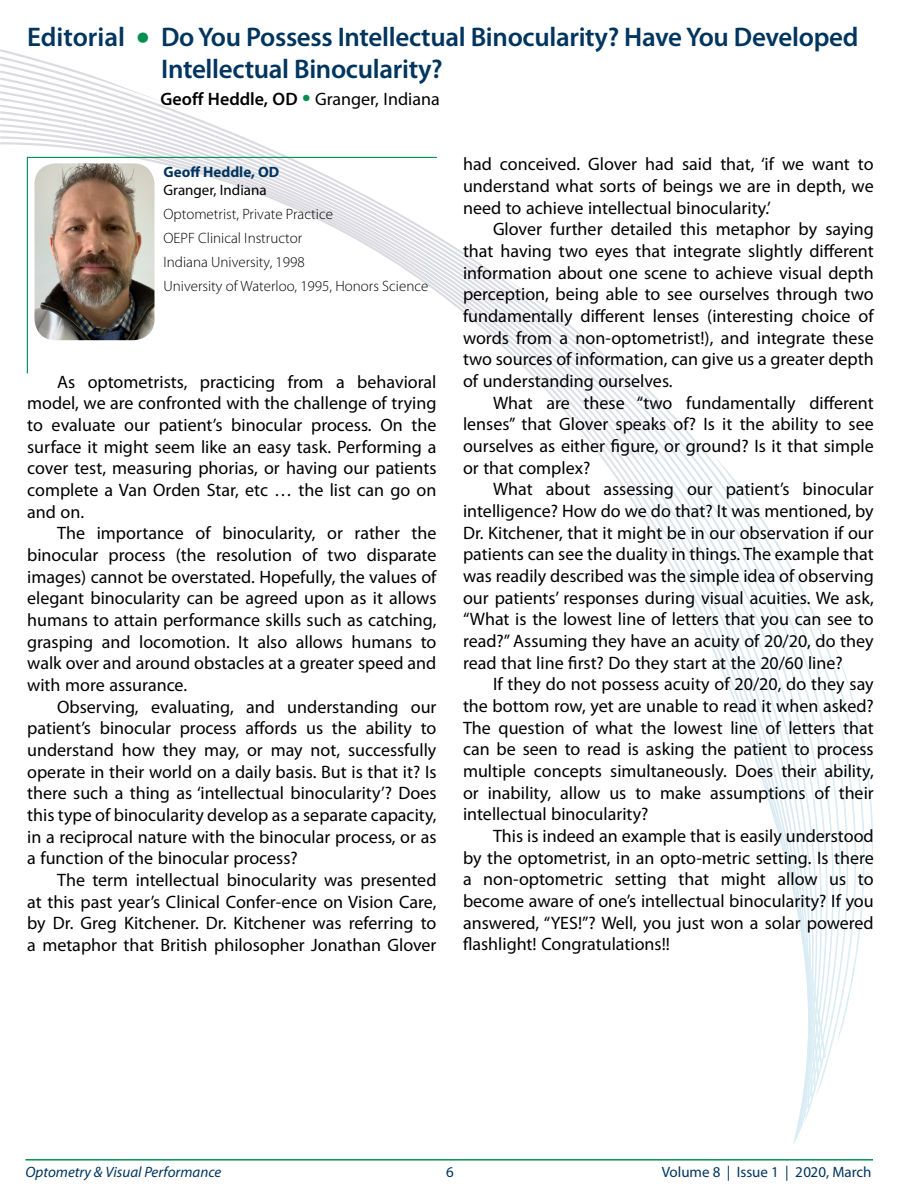
<style>
.page{position:relative;width:900px;height:1200px;background:#fff}
.page>*{position:absolute;margin:0;border:0;box-sizing:border-box;transform-origin:0 0}
.t1{font:600 27px/31.5px "Myriad Pro";letter-spacing:-.01em;color:#00355f}
.t2{font:18px/21.6px "Myriad Pro";color:#000;text-align:justify}
.t3{font:300 15px/24px "Myriad Pro";color:#000}
.t4{font:italic 15px "Myriad Pro";color:#00355f}
.t5{font:15px "Myriad Pro";color:#00355f}
.t6{font:15px "Myriad Pro";color:#000}
.t7{font:700 15px "Myriad Pro";color:#00355f}
.s1{font-size:43.5px;color:#008f51}
.s2{font-weight:600}
.s3{font-weight:600;font-size:27px;color:#008f51}
</style>
<div class="page">
<hr style="left:26px;top:1159px;width:847px;height:2px;background:#008f51">
<svg style="left:0;top:106px;width:493px;height:232px"></svg>
<svg style="left:493px;top:272px;width:114px;height:193px"></svg>
<svg style="left:0;top:49px;width:164px;height:57px"></svg>
<svg style="left:607px;top:357px;width:99px;height:278px"></svg>
<svg style="left:706px;top:453px;width:109px;height:366px"></svg>
<svg style="left:774px;top:616px;width:99px;height:529px"></svg>
<svg style="left:26px;top:156px;width:412px;height:218px"></svg>
<h1 class="t1" style="left:161px;top:22px;width:699px;text-indent:-134px">Editorial <span class="s1">•</span> Do You Possess Intellectual Binocularity? Have You Developed<br>Intellectual Binocularity?</h1>
<p class="t2" style="left:161px;top:89px;width:281px"><span class="s2">Geoff Heddle, OD</span> <span class="s3">•</span> Granger, Indiana</p>
<p class="t7" style="left:164px;top:164px;width:117px">Geoff Heddle, OD</p>
<p class="t6" style="left:164px;top:182px;width:105px">Granger, Indiana</p>
<p class="t3" style="left:164px;top:202px;width:266px">Optometrist, Private Practice<br>OEPF Clinical Instructor<br>Indiana University, 1998<br>University of Waterloo, 1995, Honors Science</p>
<p class="t2" style="left:27px;top:371px;width:411px;text-indent:30px">As optometrists, practicing from a behavioral model, we are confronted with the challenge of trying to evaluate our patient’s binocular process. On the surface it might seem like an easy task. Performing a cover test, measuring phorias, or having our patients complete a Van Orden Star, etc … the list can go on and on.</p>
<p class="t2" style="left:27px;top:523px;width:411px;text-indent:30px">The importance of binocularity, or rather the binocular process (the resolution of two disparate images) cannot be overstated. Hopefully, the values of elegant binocularity can be agreed upon as it allows humans to attain performance skills such as catching, grasping and locomotion. It also allows humans to walk over and around obstacles at a greater speed and with more assurance.</p>
<p class="t2" style="left:27px;top:696px;width:411px;text-indent:30px">Observing, evaluating, and understanding our patient’s binocular process affords us the ability to understand how they may, or may not, successfully operate in their world on a daily basis. But is that it? Is there such a thing as ‘intellectual binocularity’? Does this type of binocularity develop as a separate capacity, in a reciprocal nature with the binocular process, or as a function of the binocular process?</p>
<p class="t2" style="left:27px;top:870px;width:411px;text-indent:30px">The term intellectual binocularity was presented at this past year’s Clinical Confer-ence on Vision Care, by Dr. Greg Kitchener. Dr. Kitchener was referring to a metaphor that British philosopher Jonathan Glover</p>
<p class="t2" style="left:463px;top:154px;width:412px">had conceived. Glover had said that, ‘if we want to understand what sorts of beings we are in depth, we need to achieve intellectual binocularity.’</p>
<p class="t2" style="left:463px;top:219px;width:412px;text-indent:30px">Glover further detailed this metaphor by saying that having two eyes that integrate slightly different information about one scene to achieve visual depth perception, being able to see ourselves through two fundamentally different lenses (interesting choice of words from a non-optometrist!), and integrate these two sources of information, can give us a greater depth of understanding ourselves.</p>
<p class="t2" style="left:463px;top:392px;width:412px;text-indent:30px">What are these “two fundamentally different lenses” that Glover speaks of? Is it the ability to see ourselves as either figure, or ground? Is it that simple or that complex?</p>
<p class="t2" style="left:463px;top:479px;width:412px;text-indent:30px">What about assessing our patient’s binocular intelligence? How do we do that? It was mentioned, by Dr. Kitchener, that it might be in our observation if our patients can see the duality in things. The example that was readily described was the simple idea of observing our patients’ responses during visual acuities. We ask, “What is the lowest line of letters that you can see to read?” Assuming they have an acuity of 20/20, do they read that line first? Do they start at the 20/60 line?</p>
<p class="t2" style="left:463px;top:674px;width:412px;text-indent:30px">If they do not possess acuity of 20/20, do they say the bottom row, yet are unable to read it when asked?<br>The question of what the lowest line of letters that can be seen to read is asking the patient to process multiple concepts simultaneously. Does their ability, or inability, allow us to make assumptions of their intellectual binocularity?</p>
<p class="t2" style="left:463px;top:826px;width:412px;text-indent:30px">This is indeed an example that is easily understood by the optometrist, in an opto-metric setting. Is there a non-optometric setting that might allow us to become aware of one’s intellectual binocularity? If you answered, “YES!”? Well, you just won a solar powered flashlight! Congratulations!!</p>
<p class="t4" style="left:26px;top:1164px;width:197px">Optometry &amp; Visual Performance</p>
<p class="t5" style="left:446px;top:1164px;width:9px">6</p>
<p class="t5" style="left:662px;top:1164px;width:211px">Volume 8 | Issue 1 | 2020, March</p>
</div>
